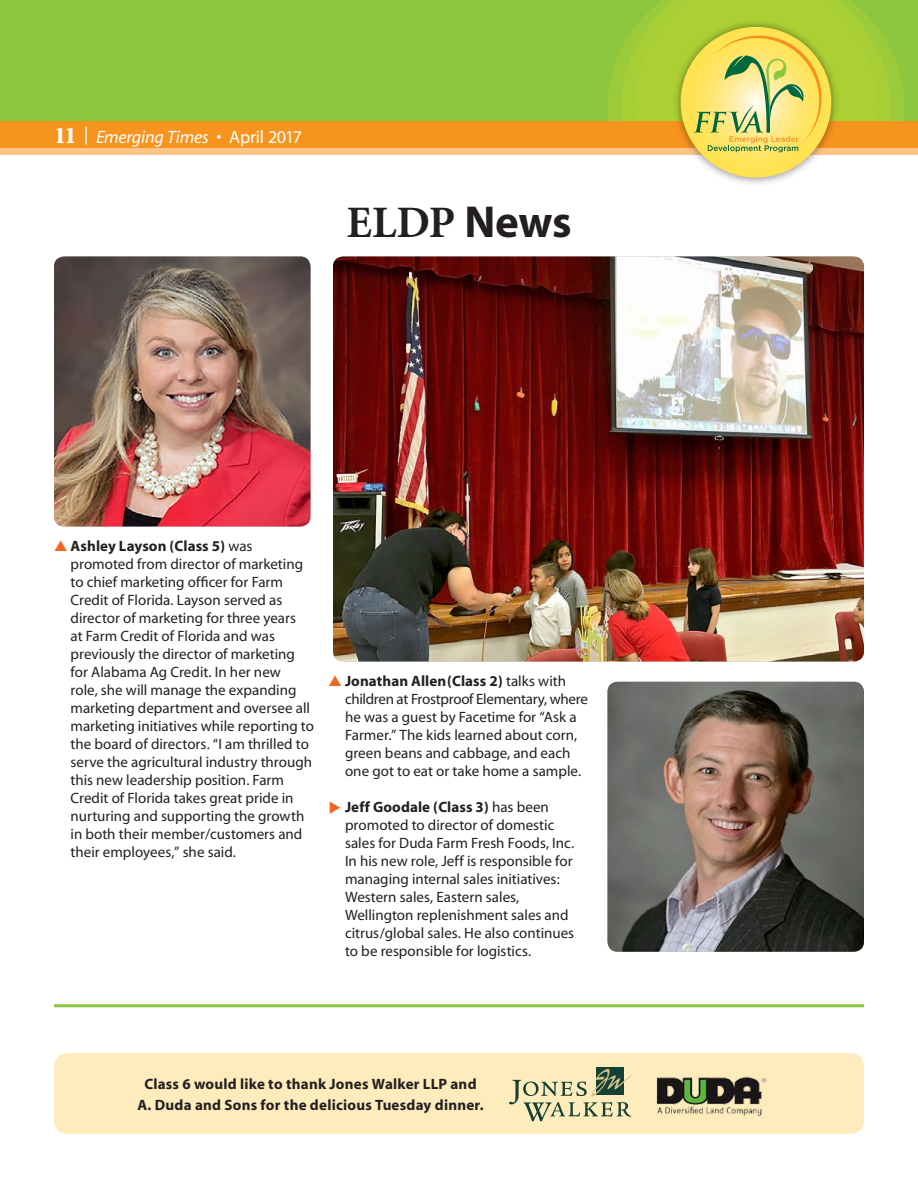
<style>
.page{position:relative;width:918px;height:1188px;background:#fff}
.page>*{position:absolute;margin:0;border:0;box-sizing:border-box;transform-origin:0 0}
.t1{font:700 45px "Minion";color:#231f20}
.t2{font:italic 18px "Myriad";letter-spacing:-.01em;color:#fff}
.t3{font:15px/18px "Myriad";color:#231f20}
.t4{font:700 15px/21px "Myriad";letter-spacing:.015em;color:#231f20;text-align:center}
.s1{font-family:"Minion";font-weight:900;font-style:normal;font-size:24px}
.s2{font-style:normal}
.s3{font-family:"Myriad"}
.s4{color:#f26522}
.s5{font-weight:700}
.s6{color:#fff}
</style>
<div class="page">
<div style="left:0;top:0;width:918px;height:122px;background:#8dc63f"></div>
<svg style="left:608px;top:51px;width:13px;height:71px"></svg>
<svg style="left:621px;top:29px;width:13px;height:93px"></svg>
<svg style="left:634px;top:0;width:270px;height:122px;fill:#acd034"></svg>
<div style="left:0;top:128px;width:918px;height:27px;background:#fdc689"></div>
<div style="left:0;top:122px;width:918px;height:26px;background:#f7941e"></div>
<img style="left:669px;top:16px;width:174px;height:168px">
<svg style="left:681px;top:27px;width:150px;height:151px;background:#fde155"></svg>
<svg style="left:694px;top:36px;width:128px;height:116px;background:#dfd56a"></svg>
<img style="left:333px;top:256px;width:531px;height:406px">
<img style="left:608px;top:682px;width:256px;height:270px">
<img style="left:54px;top:256px;width:256px;height:270px">
<div style="left:54px;top:1053px;width:810px;height:81px;background:#ffecbc;border-radius:14px"></div>
<hr style="left:54px;top:1004px;width:810px;height:3px;background:#8dc63f">
<img style="left:656px;top:1077px;width:110px;height:39px">
<div style="left:596px;top:1067px;width:28px;height:27px;background:#134134"></div>
<svg style="left:509px;top:1069px;width:123px;height:52px"></svg>
<p class="t2" style="left:54px;top:128px;width:250px"><span class="s1">11</span> <sup>|</sup> Emerging Times <span class="s2">• April 2017</span></p>
<h1 class="t1" style="left:346px;top:199px;width:227px">ELDP <span class="s3">News</span></h1>
<p class="t3" style="left:71px;top:538px;width:245px;text-indent:-17px"><span class="s4">▲</span> <span class="s5">Ashley Layson (Class 5)</span> was promoted from director of marketing to chief marketing officer for Farm Credit of Florida. Layson served as director of marketing for three years<br>at Farm Credit of Florida and was previously the director of marketing for Alabama Ag Credit. In her new<br>role, she will manage the expanding marketing department and oversee all marketing initiatives while reporting to the board of directors. “I am thrilled to serve the agricultural industry through this new leadership position. Farm Credit of Florida takes great pride in nurturing and supporting the growth in both their member/customers and their employees,” she said.</p>
<p class="t3" style="left:345px;top:673px;width:244px;text-indent:-17px"><span class="s4">▲</span> <span class="s5">Jonathan Allen(Class 2)</span> talks with children at Frostproof Elementary, where he was a guest by Facetime for “Ask a Farmer.” The kids learned about corn, green beans and cabbage, and each one got to eat or take home a sample.</p>
<p class="t3" style="left:345px;top:799px;width:231px;text-indent:-17px"><span class="s6">▲</span> <span class="s5">Jeff Goodale (Class 3)</span> has been promoted to director of domestic sales for Duda Farm Fresh Foods, Inc.<br>In his new role, Jeff is responsible for managing internal sales initiatives:<br>Western sales, Eastern sales, Wellington replenishment sales and citrus/global sales. He also continues to be responsible for logistics.</p>
<p class="t4" style="left:137px;top:1074px;width:348px">Class 6 would like to thank Jones Walker LLP and<br>A. Duda and Sons for the delicious Tuesday dinner.</p>
</div>
